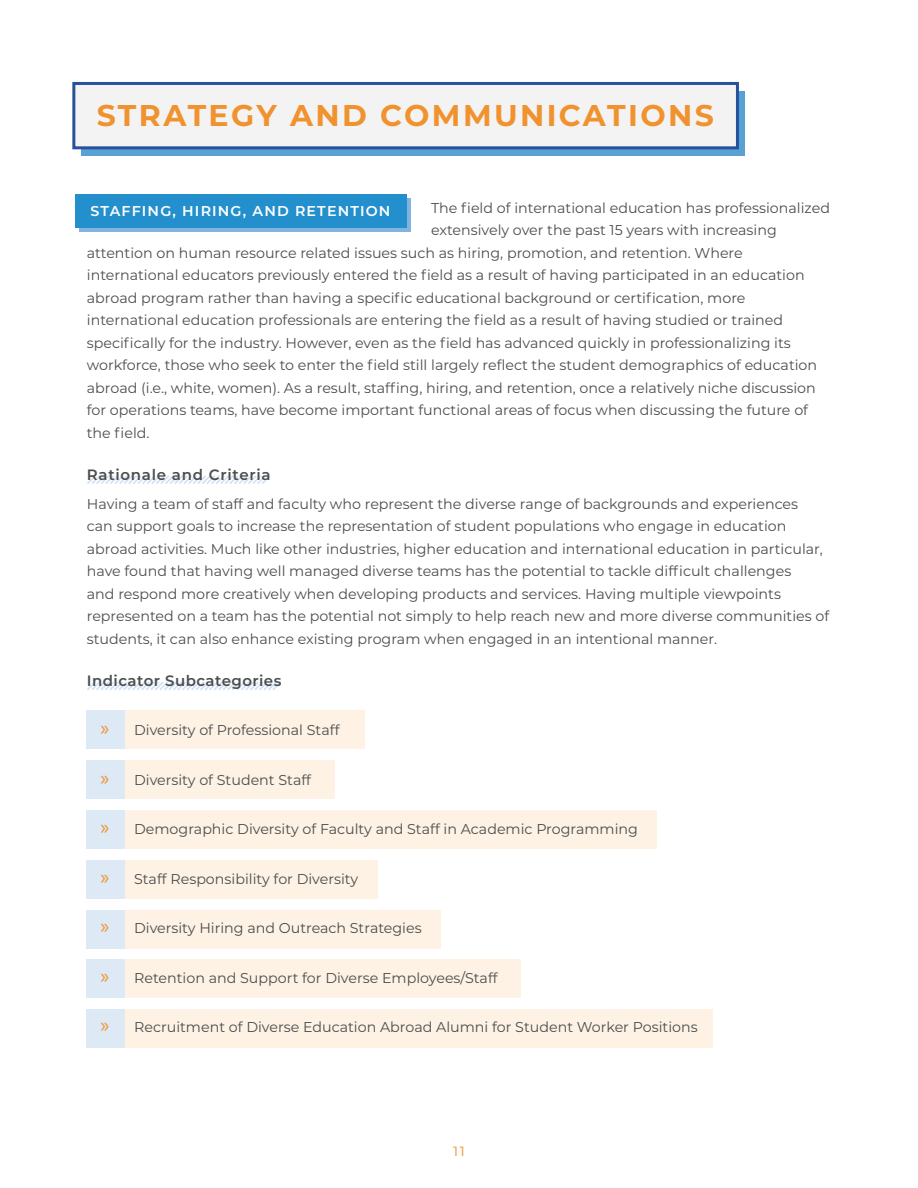
<style>
.page{position:relative;width:918px;height:1188px;background:#fff}
.page>*{position:absolute;margin:0;border:0;box-sizing:border-box;transform-origin:0 0}
.TOC_Subhead_1{font:700 30px "Montserrat";letter-spacing:.08em;color:#f0922e}
.Body{font:600 15px "Montserrat";letter-spacing:.03em;color:#4c4d4e}
.Body-2{font:600 15px "Montserrat";letter-spacing:.05em;color:#4c4d4e}
.Body-3{font:14.25px/22.5px "Montserrat";color:#4c4d4e}
.TOC_Subhead_2{font:600 14.25px "Montserrat";letter-spacing:.08em;color:#fff}
.t1{font:500 13.5px "Montserrat";color:#f4a556}
.s1{font-family:"Myriad Pro";font-size:21px;color:#f0922e}
</style>
<div class="page">
<div style="left:86px;top:959px;width:435px;height:39px;background:#fdf2e4"></div>
<div style="left:86px;top:959px;width:38px;height:39px;background:#dde9f5"></div>
<div style="left:86px;top:710px;width:279px;height:39px;background:#fdf2e4"></div>
<div style="left:86px;top:710px;width:38px;height:39px;background:#dde9f5"></div>
<div style="left:86px;top:760px;width:249px;height:39px;background:#fdf2e4"></div>
<div style="left:86px;top:760px;width:38px;height:39px;background:#dde9f5"></div>
<div style="left:86px;top:810px;width:571px;height:39px;background:#fdf2e4"></div>
<div style="left:86px;top:810px;width:38px;height:39px;background:#dde9f5"></div>
<div style="left:86px;top:860px;width:292px;height:39px;background:#fdf2e4"></div>
<div style="left:86px;top:860px;width:38px;height:39px;background:#dde9f5"></div>
<div style="left:86px;top:910px;width:355px;height:39px;background:#fdf2e4"></div>
<div style="left:86px;top:910px;width:38px;height:39px;background:#dde9f5"></div>
<div style="left:86px;top:1009px;width:627px;height:39px;background:#fdf2e4"></div>
<div style="left:86px;top:1009px;width:38px;height:39px;background:#dde9f5"></div>
<svg style="left:81px;top:91px;width:664px;height:64px;background:#549cd1"></svg>
<div style="left:72px;top:82px;width:667px;height:67px;background:#f3f3f3;border:3px solid #275299"></div>
<div style="left:80px;top:198px;width:331px;height:34px;background:#82b3de"></div>
<div style="left:76px;top:194px;width:331px;height:34px;background:#2390cd"></div>
<svg style="left:87px;top:475px;width:184px;height:9px"></svg>
<svg style="left:87px;top:681px;width:194px;height:9px"></svg>
<p class="TOC_Subhead_1" style="left:97px;top:94px;width:619px">STRATEGY AND COMMUNICATIONS</p>
<p class="TOC_Subhead_2" style="left:91px;top:201px;width:301px">STAFFING, HIRING, AND RETENTION</p>
<p class="Body-3" style="left:431px;top:196px;width:401px">The field of international education has professionalized</p>
<p class="Body-3" style="left:431px;top:218px;width:347px">extensively over the past 15 years with increasing</p>
<p class="Body-3" style="left:87px;top:241px;width:657px">attention on human resource related issues such as hiring, promotion, and retention. Where</p>
<p class="Body-3" style="left:87px;top:263px;width:719px">international educators previously entered the field as a result of having participated in an education</p>
<p class="Body-3" style="left:87px;top:286px;width:660px">abroad program rather than having a specific educational background or certification, more</p>
<p class="Body-3" style="left:87px;top:308px;width:698px">international education professionals are entering the field as a result of having studied or trained</p>
<p class="Body-3" style="left:87px;top:331px;width:705px">specifically for the industry. However, even as the field has advanced quickly in professionalizing its</p>
<p class="Body-3" style="left:87px;top:353px;width:732px">workforce, those who seek to enter the field still largely reflect the student demographics of education</p>
<p class="Body-3" style="left:87px;top:376px;width:730px">abroad (i.e., white, women). As a result, staffing, hiring, and retention, once a relatively niche discussion</p>
<p class="Body-3" style="left:87px;top:398px;width:723px">for operations teams, have become important functional areas of focus when discussing the future of</p>
<p class="Body-3" style="left:87px;top:421px;width:64px">the field.</p>
<p class="Body-2" style="left:87px;top:464px;width:185px">Rationale and Criteria</p>
<p class="Body-3" style="left:87px;top:492px;width:744px">Having a team of staff and faculty who represent the diverse range of backgrounds and experiences<br>can support goals to increase the representation of student populations who engage in education abroad activities. Much like other industries, higher education and international education in particular, have found that having well managed diverse teams has the potential to tackle difficult challenges<br>and respond more creatively when developing products and services. Having multiple viewpoints represented on a team has the potential not simply to help reach new and more diverse communities of students, it can also enhance existing program when engaged in an intentional manner.</p>
<p class="Body" style="left:87px;top:670px;width:196px">Indicator Subcategories</p>
<p class="Body-3" style="left:100px;top:719px;width:241px"><span class="s1">»</span> Diversity of Professional Staff</p>
<p class="Body-3" style="left:100px;top:768px;width:212px"><span class="s1">»</span> Diversity of Student Staff</p>
<p class="Body-3" style="left:100px;top:818px;width:539px"><span class="s1">»</span> Demographic Diversity of Faculty and Staff in Academic Programming</p>
<p class="Body-3" style="left:100px;top:867px;width:259px"><span class="s1">»</span> Staff Responsibility for Diversity</p>
<p class="Body-3" style="left:100px;top:917px;width:323px"><span class="s1">»</span> Diversity Hiring and Outreach Strategies</p>
<p class="Body-3" style="left:100px;top:966px;width:399px"><span class="s1">»</span> Retention and Support for Diverse Employees/Staff</p>
<p class="Body-3" style="left:100px;top:1016px;width:599px"><span class="s1">»</span> Recruitment of Diverse Education Abroad Alumni for Student Worker Positions</p>
<p class="t1" style="left:453px;top:1142px;width:13px">11</p>
</div>
